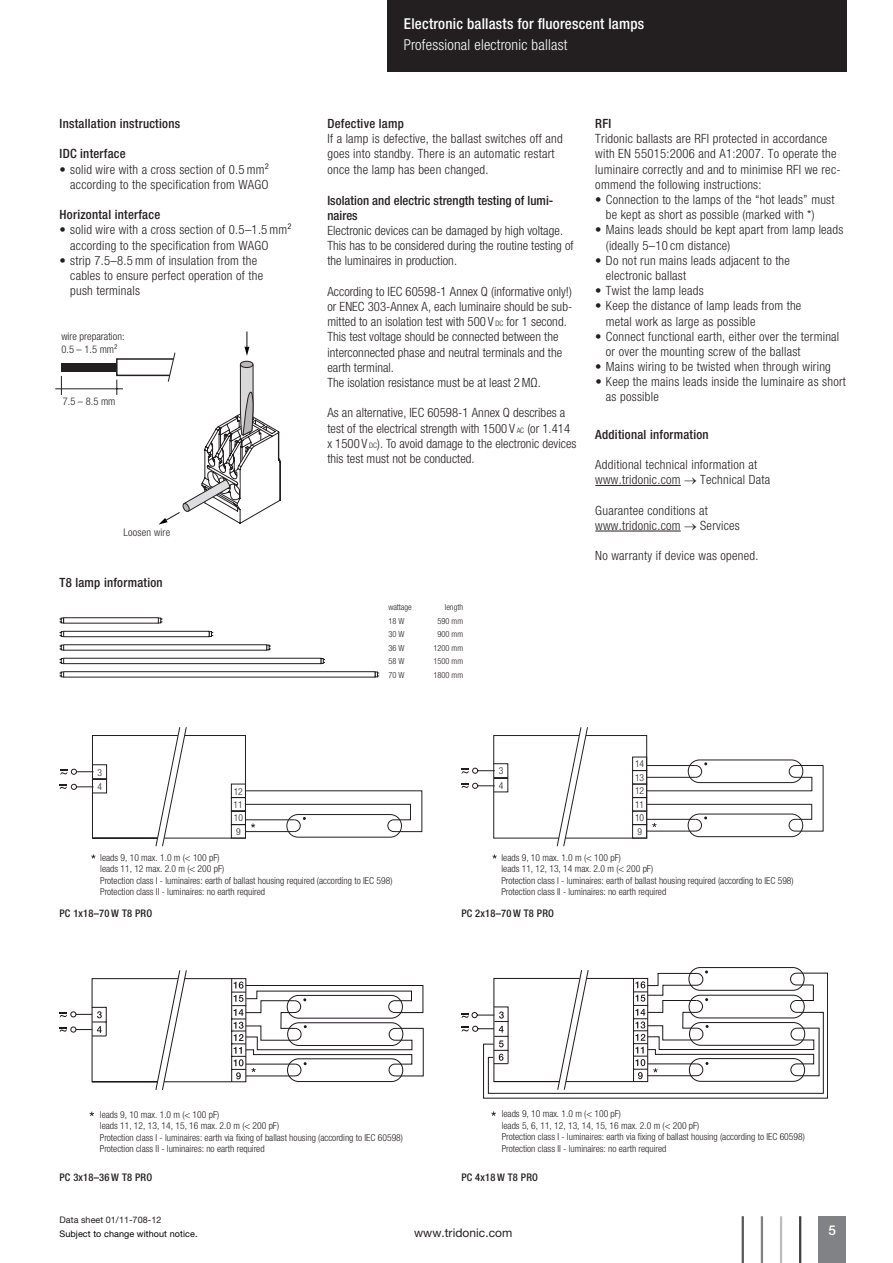
<style>
.page{position:relative;width:893px;height:1263px;background:#fff}
.page>*{position:absolute;margin:0;border:0;box-sizing:border-box;transform-origin:0 0}
.t1{font:500 condensed 15px "Helvetica Neue LTW1 G";letter-spacing:.015em;color:#fff}
.t2{font:300 condensed 15px "Helvetica Neue LTW1 G";letter-spacing:.015em;color:#fff}
.t3{font:500 13.5px "Helvetica Neue LTW1 G";color:#fff}
.t4{font:300 condensed 12.75px/15.1px "Helvetica Neue LTW1 G";letter-spacing:.02em;color:#231f20}
.t5{font:500 condensed 12.75px/15.1px "Helvetica Neue LTW1 G";letter-spacing:.02em;color:#231f20}
.t6{font:12px "Helvetica Neue LTW1 G";letter-spacing:.005em;color:#231f20}
.t7{font:500 condensed 10.5px "Helvetica Neue LTW1 G";letter-spacing:.02em;color:#231f20}
.t8{font:300 condensed 10.5px/12.6px "Helvetica Neue LTW1 G";letter-spacing:.005em;color:#231f20}
.t9{font:300 condensed 9.6px/11.6px "Helvetica Neue LTW1 G";color:#231f20}
.t10{font:9px "Helvetica Neue LTW1 G";letter-spacing:.01em;color:#000}
.t11{font:9px "Helvetica Neue LTW1 G";letter-spacing:.005em;color:#231f20}
.t12{font:300 condensed 8.4px "Helvetica Neue LTW1 G";color:#231f20}
.s1{font-size:7.5px}
.s2{font-family:"Helvetica Neue LT Com"}
</style>
<div class="page">
<div style="left:387px;top:0;width:459px;height:72px;background:#231f20"></div>
<div style="left:819px;top:1216px;width:27px;height:47px;background:#808285"></div>
<hr style="left:799px;top:1216px;width:2px;height:47px;background:#3e3e3f">
<hr style="left:780px;top:1216px;width:2px;height:47px;background:#bcbdc0">
<hr style="left:761px;top:1216px;width:2px;height:47px;background:#808285">
<hr style="left:742px;top:1216px;width:2px;height:47px;background:#57585a">
<div style="left:61px;top:363px;width:56px;height:9px;background:#231f20"></div>
<svg style="left:61px;top:376px;width:1px;height:19px"></svg>
<hr style="left:55px;top:389px;width:68px;height:1px;background:#231f20">
<svg style="left:115px;top:332px;width:166px;height:193px"></svg>
<svg style="left:60px;top:618px;width:3px;height:5px"></svg>
<svg style="left:159px;top:618px;width:3px;height:5px"></svg>
<div style="left:63px;top:617px;width:96px;height:6px;border:1px solid #231f20"></div>
<svg style="left:60px;top:645px;width:3px;height:5px"></svg>
<svg style="left:267px;top:645px;width:4px;height:5px"></svg>
<div style="left:63px;top:644px;width:204px;height:6px;border:1px solid #231f20"></div>
<svg style="left:60px;top:672px;width:3px;height:5px"></svg>
<svg style="left:375px;top:672px;width:4px;height:5px"></svg>
<div style="left:63px;top:671px;width:312px;height:6px;border:1px solid #231f20"></div>
<svg style="left:60px;top:658px;width:3px;height:6px"></svg>
<svg style="left:321px;top:658px;width:4px;height:6px"></svg>
<div style="left:63px;top:658px;width:258px;height:6px;border:1px solid #231f20"></div>
<svg style="left:60px;top:631px;width:3px;height:6px"></svg>
<svg style="left:209px;top:631px;width:4px;height:6px"></svg>
<div style="left:63px;top:631px;width:146px;height:6px;border:1px solid #231f20"></div>
<hr style="left:595px;top:485px;width:86px;height:1px;background:#231f20">
<hr style="left:595px;top:531px;width:86px;height:1px;background:#231f20">
<svg style="left:91px;top:854px;width:5px;height:4px"></svg>
<svg style="left:60px;top:727px;width:362px;height:120px"></svg>
<svg style="left:492px;top:854px;width:5px;height:4px"></svg>
<svg style="left:461px;top:727px;width:362px;height:120px"></svg>
<svg style="left:60px;top:970px;width:363px;height:120px"></svg>
<svg style="left:89px;top:1112px;width:5px;height:4px"></svg>
<svg style="left:491px;top:1111px;width:5px;height:5px"></svg>
<div style="left:688px;top:967px;width:117px;height:24px;border:1px solid #1c171b;border-radius:11px"></div>
<svg style="left:461px;top:970px;width:367px;height:129px"></svg>
<p class="t5" style="left:60px;top:116px;width:122px">Installation instructions</p>
<p class="t5" style="left:60px;top:146px;width:68px">IDC interface</p>
<p class="t4" style="left:60px;top:162px;width:211px;text-align:right">• solid wire with a cross section of 0.5mm² according to the specification from WAGO</p>
<p class="t5" style="left:60px;top:207px;width:102px">Horizontal interface</p>
<p class="t4" style="left:70px;top:222px;width:223px;text-indent:-11px">• solid wire with a cross section of 0.5–1.5mm² according to the specification from WAGO</p>
<p class="t4" style="left:70px;top:253px;width:194px;text-indent:-11px">• strip 7.5–8.5mm of insulation from the cables to ensure perfect operation of the push terminals</p>
<p class="t8" style="left:61px;top:330px;width:65px">wire preparation:<br>0.5 – 1.5 mm²</p>
<p class="t8" style="left:63px;top:395px;width:54px">7.5 – 8.5 mm</p>
<p class="t8" style="left:123px;top:527px;width:48px">Loosen wire</p>
<p class="t5" style="left:60px;top:575px;width:105px">T8 lamp information</p>
<p class="t9" style="left:97px;top:765px;width:6px;line-height:14.5px">3<br>4</p>
<p class="t9" style="left:233px;top:785px;width:11px;line-height:13.4px;text-align:justify">12<br>11<br>10</p>
<p class="t9" style="left:236px;top:826px;width:6px">9</p>
<p class="t1" style="left:404px;top:14px;width:242px">Electronic ballasts for fluorescent lamps</p>
<p class="t2" style="left:404px;top:36px;width:165px">Professional electronic ballast</p>
<p class="t5" style="left:327px;top:116px;width:78px">Defective lamp</p>
<p class="t4" style="left:327px;top:131px;width:237px">If a lamp is defective, the ballast switches off and goes into standby. There is an automatic restart once the lamp has been changed.</p>
<p class="t5" style="left:327px;top:193px;width:227px">Isolation and electric strength testing of lumi&shy;naires</p>
<p class="t4" style="left:327px;top:223px;width:248px">Electronic devices can be damaged by high voltage.<br>This has to be considered during the routine testing of the luminaires in production.</p>
<p class="t4" style="left:327px;top:284px;width:246px">According to IEC 60598-1 Annex Q (informative only!) or ENEC 303-Annex A, each luminaire should be sub&shy;mitted to an isolation test with 500 V <span class="s1">DC</span> for 1 second.<br>This test voltage should be connected between the interconnected phase and neutral terminals and the earth terminal.<br>The isolation resistance must be at least 2MΩ.</p>
<p class="t4" style="left:327px;top:405px;width:251px">As an alternative, IEC 60598-1 Annex Q describes a test of the electrical strength with 1500 V <span class="s1">AC</span> (or 1.414 x 1500 V <span class="s1">DC</span>). To avoid damage to the electronic devices this test must not be conducted.</p>
<p class="t12" style="left:388px;top:602px;width:25px">wattage</p>
<p class="t12" style="left:445px;top:602px;width:20px">length</p>
<p class="t12" style="left:388px;top:616px;width:18px">18 W</p>
<p class="t12" style="left:438px;top:616px;width:27px">590 mm</p>
<p class="t12" style="left:388px;top:629px;width:18px">30 W</p>
<p class="t12" style="left:438px;top:629px;width:27px">900 mm</p>
<p class="t12" style="left:388px;top:643px;width:18px">36 W</p>
<p class="t12" style="left:433px;top:643px;width:31px">1200 mm</p>
<p class="t12" style="left:388px;top:656px;width:18px">58 W</p>
<p class="t12" style="left:433px;top:656px;width:31px">1500 mm</p>
<p class="t12" style="left:388px;top:670px;width:18px">70 W</p>
<p class="t12" style="left:433px;top:670px;width:31px">1800 mm</p>
<p class="t5" style="left:595px;top:116px;width:18px">RFI</p>
<p class="t4" style="left:595px;top:131px;width:247px">Tridonic ballasts are RFI protected in accordance with EN 55015:2006 and A1:2007. To operate the luminaire correctly and and to minimise RFI we rec&shy;ommend the following instructions:</p>
<p class="t4" style="left:606px;top:192px;width:230px;text-indent:-11px">• Connection to the lamps of the “hot leads” must be kept as short as possible (marked with *)</p>
<p class="t4" style="left:606px;top:222px;width:239px;text-indent:-11px">• Mains leads should be kept apart from lamp leads (ideally 5–10 cm distance)</p>
<p class="t4" style="left:606px;top:253px;width:186px;text-indent:-11px">• Do not run mains leads adjacent to the electronic ballast</p>
<p class="t4" style="left:595px;top:283px;width:110px">• Twist the lamp leads</p>
<p class="t4" style="left:606px;top:298px;width:197px;text-indent:-11px">• Keep the distance of lamp leads from the metal work as large as possible</p>
<p class="t4" style="left:606px;top:329px;width:235px;text-indent:-11px">• Connect functional earth, either over the terminal or over the mounting screw of the ballast</p>
<p class="t4" style="left:595px;top:359px;width:237px">• Mains wiring to be twisted when through wiring</p>
<p class="t4" style="left:606px;top:374px;width:241px;text-indent:-11px">• Keep the mains leads inside the luminaire as short as possible</p>
<p class="t5" style="left:595px;top:426px;width:115px">Additional information</p>
<p class="t4" style="left:595px;top:457px;width:177px">Additional technical information at www.tridonic.com → Technical Data</p>
<p class="t4" style="left:595px;top:503px;width:146px">Guarantee conditions at www.tridonic.com → Services</p>
<p class="t4" style="left:595px;top:548px;width:165px">No warranty if device was opened.</p>
<p class="t9" style="left:499px;top:764px;width:6px;line-height:14.5px">3<br>4</p>
<p class="t9" style="left:635px;top:758px;width:11px">14</p>
<p class="t9" style="left:635px;top:772px;width:11px">13</p>
<p class="t9" style="left:635px;top:785px;width:11px">12</p>
<p class="t9" style="left:635px;top:799px;width:11px">11</p>
<p class="t9" style="left:635px;top:812px;width:11px">10</p>
<p class="t9" style="left:637px;top:826px;width:6px">9</p>
<p class="t9" style="left:100px;top:852px;width:294px">leads 9, 10 max. 1.0 m (&lt; 100 pF)<br>leads 11, 12 max. 2.0 m (&lt; 200 pF)<br>Protection class I - luminaires: earth of ballast housing required (according to IEC 598)<br>Protection class II - luminaires: no earth required</p>
<p class="t9" style="left:501px;top:852px;width:294px">leads 9, 10 max. 1.0 m (&lt; 100 pF)<br>leads 11, 12, 13, 14 max. 2.0 m (&lt; 200 pF)<br>Protection class I - luminaires: earth of ballast housing required (according to IEC 598)<br>Protection class II - luminaires: no earth required</p>
<p class="t7" style="left:60px;top:907px;width:94px">PC 1x18–70 W T8 PRO</p>
<p class="t7" style="left:461px;top:907px;width:94px">PC 2x18–70 W T8 PRO</p>
<p class="t9" style="left:100px;top:1108px;width:305px">leads 9, 10 max. 1.0 m (&lt; 100 pF)<br>leads 11, 12, 13, 14, 15, 16 max. 2.0 m (&lt; 200 pF)<br>Protection class I - luminaires: earth via fixing of ballast housing (according to IEC 60598)<br>Protection class II - luminaires: no earth required</p>
<p class="t9" style="left:502px;top:1108px;width:305px">leads 9, 10 max. 1.0 m (&lt; 100 pF)<br>leads 5, 6, 11, 12, 13, 14, 15, 16 max. 2.0 m (&lt; 200 pF)<br>Protection class I - luminaires: earth via fixing of ballast housing (according to IEC 60598)<br>Protection class II - luminaires: no earth required</p>
<p class="t7" style="left:60px;top:1171px;width:94px">PC 3x18–36 W T8 PRO</p>
<p class="t7" style="left:461px;top:1171px;width:78px">PC 4x18 W T8 PRO</p>
<p class="t11" style="left:60px;top:1214px;width:103px"><span class="s2">Data sheet</span> 01/11-708-12</p>
<p class="t10" style="left:60px;top:1229px;width:139px">Subject to change without notice.</p>
<p class="t6" style="left:414px;top:1226px;width:100px">www.tridonic.com</p>
<p class="t3" style="left:829px;top:1222px;width:9px">5</p>
</div>
